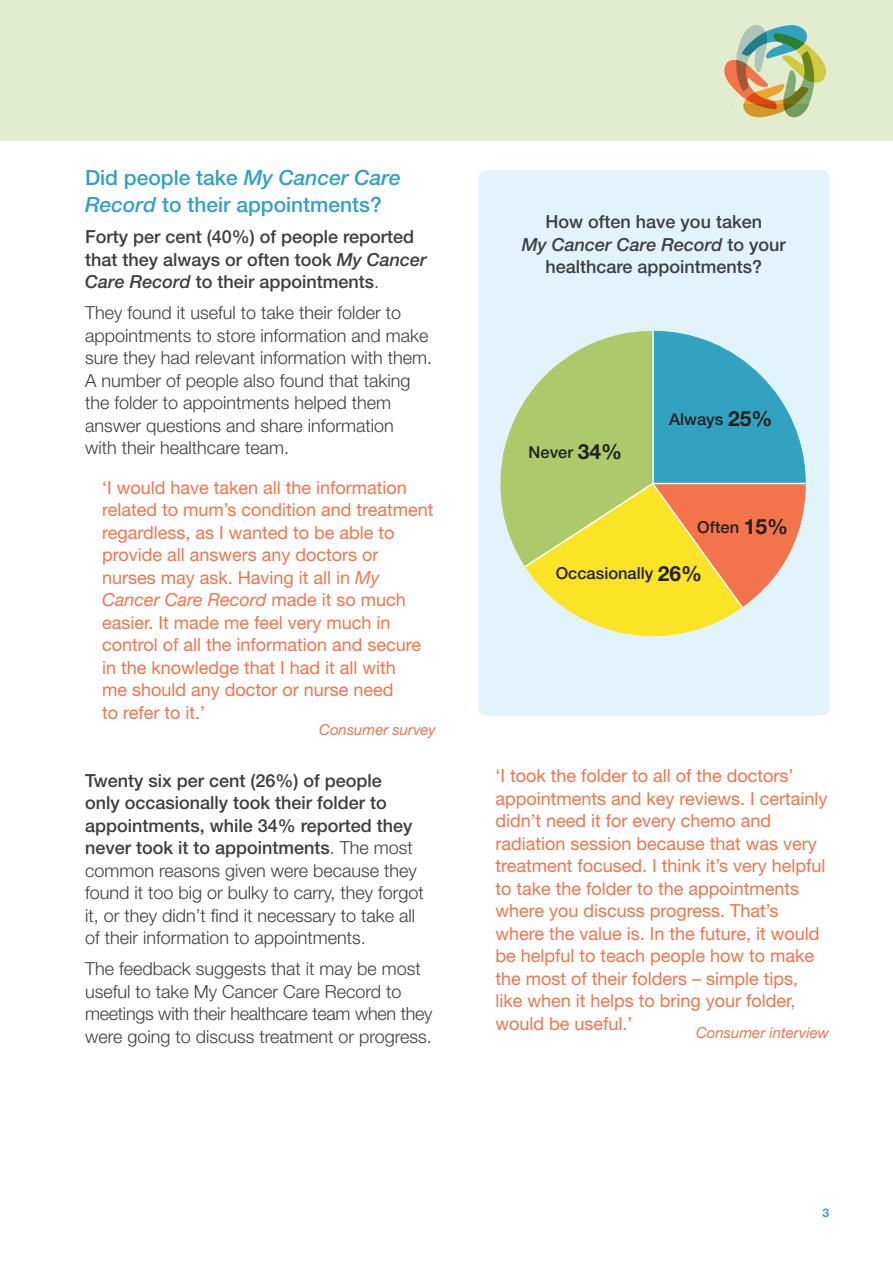
<style>
.page{position:relative;width:893px;height:1263px;background:#fff}
.page>*{position:absolute;margin:0;border:0;box-sizing:border-box;transform-origin:0 0}
.t1{font:500 21px/27px "Helvetica Neue LT Std";color:#32a2c1}
.t2{font:18px/22.5px "Helvetica Neue LT Std";color:#f3744b}
.t3{font:300 18px/22.5px "Helvetica Neue LT Std";color:#3e3e3f}
.t4{font:500 18px/22.5px "Helvetica Neue LT Std";color:#3e3e3f}
.t5{font:500 16.5px "Helvetica Neue LT Std";color:#231f20}
.t6{font:italic 15px "Helvetica Neue LT Std";color:#f3744b}
.t7{font:700 12px "Helvetica Neue LT Std";color:#32a2c1}
.s1{font-style:italic}
.s2{font-weight:300}
.s3{font-weight:500}
.s4{font-weight:700;font-size:21px}
</style>
<div class="page">
<div style="left:0;top:0;width:893px;height:140px;background:#e2ecce"></div>
<div style="left:478px;top:170px;width:352px;height:546px;background:#e1f4fc;border-radius:9px"></div>
<svg style="left:500px;top:331px;width:306px;height:306px"></svg>
<svg style="left:724px;top:25px;width:102px;height:92px"></svg>
<p class="t1" style="left:85px;top:164px;width:317px">Did people take <span class="s1">My Cancer Care<br>Record</span> to their appointments?</p>
<p class="t4" style="left:85px;top:225px;width:343px">Forty per cent (40%) of people reported that they always or often took <span class="s1">My Cancer<br>Care Record</span> to their appointments<span class="s2">.</span></p>
<p class="t3" style="left:85px;top:301px;width:349px">They found it useful to take their folder to appointments to store information and make sure they had relevant information with them.<br>A number of people also found that taking the folder to appointments helped them answer questions and share information<br>with their healthcare team.</p>
<p class="t2" style="left:102px;top:476px;width:333px">‘I would have taken all the information related to mum’s condition and treatment regardless, as I wanted to be able to provide all answers any doctors or nurses may ask. Having it all in <span class="s1">My Cancer Care Record</span> made it so much easier. It made me feel very much in control of all the information and secure in the knowledge that I had it all with<br>me should any doctor or nurse need<br>to refer to it.’</p>
<p class="t6" style="left:319px;top:721px;width:118px">Consumer survey</p>
<p class="t3" style="left:85px;top:769px;width:340px"><span class="s3">Twenty six per cent (26%) of people<br>only occasionally took their folder to appointments, while 34% reported they never took it to appointments</span>. The most common reasons given were because they found it too big or bulky to carry, they forgot it, or they didn’t find it necessary to take all of their information to appointments.</p>
<p class="t3" style="left:85px;top:957px;width:349px">The feedback suggests that it may be most useful to take My Cancer Care Record to meetings with their healthcare team when they were going to discuss treatment or progress.</p>
<p class="t4" style="left:522px;top:210px;width:266px;text-align:center">How often have you taken<br><span class="s1">My Cancer Care Record</span> to your healthcare appointments?</p>
<p class="t5" style="left:529px;top:442px;width:95px">Never <span class="s4">34%</span></p>
<p class="t5" style="left:669px;top:409px;width:105px">Always <span class="s4">25%</span></p>
<p class="t5" style="left:697px;top:517px;width:92px">Often <span class="s4">15%</span></p>
<p class="t5" style="left:556px;top:564px;width:148px">Occasionally <span class="s4">26%</span></p>
<p class="t2" style="left:495px;top:764px;width:334px">‘I took the folder to all of the doctors’ appointments and key reviews. I certainly didn’t need it for every chemo and radiation session because that was very treatment focused. I think it’s very helpful to take the folder to the appointments where you discuss progress. That’s where the value is. In the future, it would be helpful to teach people how to make the most of their folders – simple tips, like when it helps to bring your folder, would be useful.’</p>
<p class="t6" style="left:696px;top:1024px;width:135px">Consumer interview</p>
<p class="t7" style="left:822px;top:1205px;width:8px">3</p>
</div>
